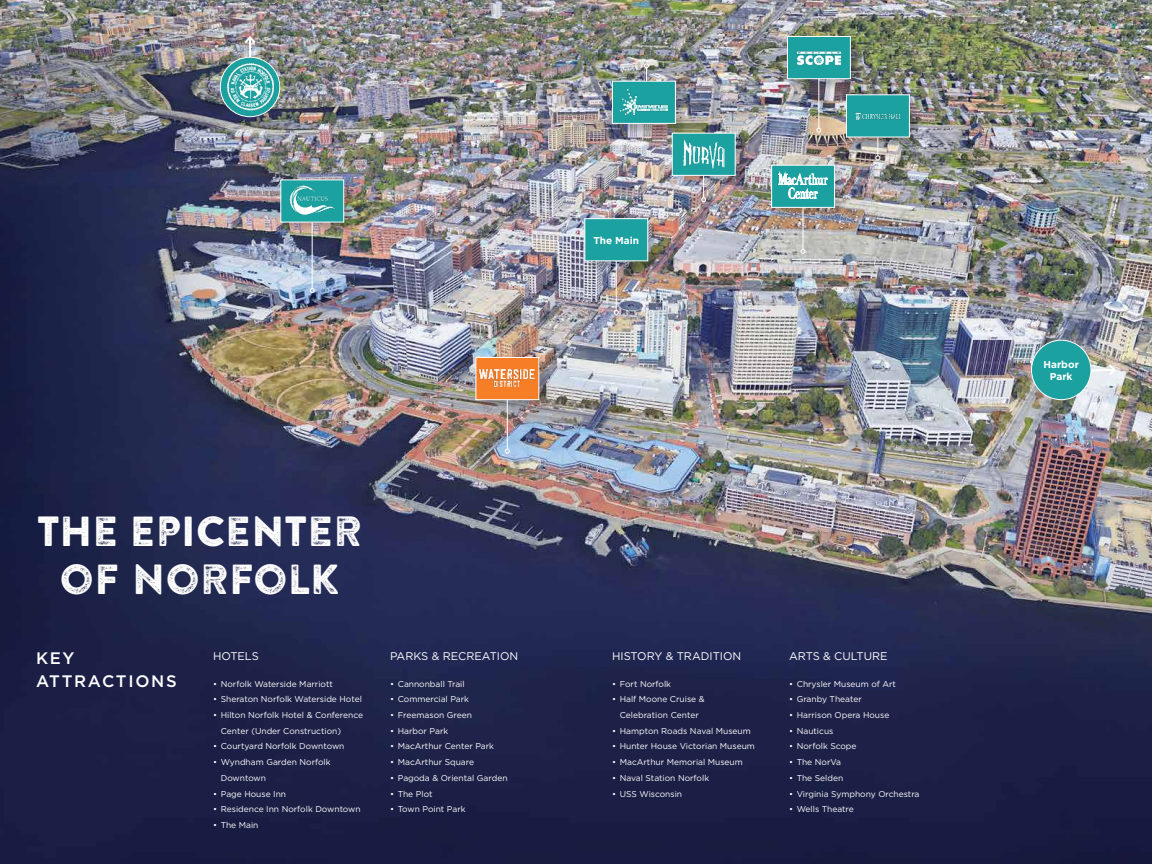
<style>
.page{position:relative;width:1152px;height:864px;background:#fff}
.page>*{position:absolute;margin:0;border:0;box-sizing:border-box;transform-origin:0 0}
.t1{font:42px/48px "Brandon Printed Two";letter-spacing:-.015em;color:#fff;text-align:center}
.t2{font:500 16.7px/23.3px "Gotham";letter-spacing:.1em;color:#fff}
.t3{font:11.1px "Gotham";color:#fff}
.t4{font:700 10px/12.8px "Gotham";color:#fff;text-align:center}
.t5{font:8.5px/15.7px "Gotham";color:#fff}
.t6{font:700 7px "Gotham";color:#1ca1a1}
</style>
<div class="page">
<img style="left:0;top:0;width:1152px;height:864px">
<hr style="left:249px;top:37px;width:2px;height:29px;background:#fff">
<svg style="left:242px;top:35px;width:16px;height:10px"></svg>
<svg style="left:220px;top:57px;width:60px;height:60px"></svg>
<div style="left:220px;top:57px;width:60px;height:60px;border:1px solid #fff;border-radius:50%"></div>
<img style="left:226px;top:63px;width:48px;height:48px">
<div style="left:585px;top:219px;width:75px;height:107px;background:#000;opacity:.19"></div>
<div style="left:584px;top:218px;width:64px;height:43px;background:#1ca1a1;border:1px solid #fff"></div>
<hr style="left:616px;top:261px;width:1px;height:49px;background:#fff">
<svg style="left:614px;top:310px;width:5px;height:5px"></svg>
<div style="left:476px;top:358px;width:75px;height:107px;background:#000;opacity:.19"></div>
<div style="left:475px;top:357px;width:64px;height:43px;background:#f57e27;border:1px solid #fff"></div>
<hr style="left:507px;top:400px;width:1px;height:49px;background:#fff">
<svg style="left:505px;top:449px;width:5px;height:5px"></svg>
<svg style="left:1091px;top:362px;width:26px;height:15px"></svg>
<div style="left:788px;top:37px;width:75px;height:107px;background:#000;opacity:.19"></div>
<div style="left:787px;top:36px;width:64px;height:43px;background:#1ca1a1;border:1px solid #fff"></div>
<hr style="left:818px;top:79px;width:1px;height:49px;background:#fff">
<svg style="left:816px;top:128px;width:5px;height:5px"></svg>
<div style="left:613px;top:65px;width:75px;height:71px;background:#000;opacity:.19"></div>
<div style="left:612px;top:81px;width:64px;height:43px;background:#1ca1a1;border:1px solid #fff"></div>
<svg style="left:644px;top:63px;width:5px;height:18px"></svg>
<div style="left:281px;top:180px;width:75px;height:124px;background:#000;opacity:.19"></div>
<div style="left:280px;top:179px;width:64px;height:44px;background:#1ca1a1;border:1px solid #fff"></div>
<hr style="left:312px;top:222px;width:1px;height:66px;background:#fff">
<svg style="left:310px;top:288px;width:5px;height:5px"></svg>
<img style="left:621px;top:90px;width:46px;height:25px">
<div style="left:1032px;top:340px;width:59px;height:60px;background:#1ca1a1;border-radius:50%"></div>
<div style="left:1031px;top:340px;width:61px;height:60px;border:1px solid #fff;border-radius:50%"></div>
<div style="left:673px;top:134px;width:75px;height:80px;background:#000;opacity:.19"></div>
<div style="left:672px;top:133px;width:64px;height:43px;background:#1ca1a1;border:1px solid #fff"></div>
<svg style="left:701px;top:175px;width:5px;height:27px"></svg>
<div style="left:847px;top:95px;width:75px;height:77px;background:#000;opacity:.19"></div>
<div style="left:846px;top:94px;width:64px;height:44px;background:#1ca1a1;border:1px solid #fff"></div>
<svg style="left:875px;top:137px;width:5px;height:23px"></svg>
<img style="left:683px;top:139px;width:41px;height:30px">
<img style="left:855px;top:112px;width:46px;height:8px">
<img style="left:796px;top:51px;width:46px;height:15px">
<img style="left:290px;top:186px;width:45px;height:29px">
<img style="left:480px;top:370px;width:55px;height:17px">
<div style="left:772px;top:166px;width:75px;height:99px;background:#000;opacity:.19"></div>
<div style="left:771px;top:165px;width:64px;height:43px;background:#1ca1a1;border:1px solid #fff"></div>
<hr style="left:802px;top:207px;width:1px;height:42px;background:#fff">
<svg style="left:800px;top:249px;width:5px;height:5px"></svg>
<svg style="left:778px;top:173px;width:50px;height:26px"></svg>
<h1 class="t1" style="left:36px;top:507px;width:328px">THE EPICENTER<br>OF NORFOLK</h1>
<p class="t4" style="left:593px;top:234px;width:47px">The Main</p>
<h2 class="t2" style="left:36px;top:646px;width:142px">KEY<br>ATTRACTIONS</h2>
<h3 class="t3" style="left:789px;top:649px;width:100px">ARTS &amp; CULTURE</h3>
<h3 class="t3" style="left:213px;top:649px;width:47px">HOTELS</h3>
<p class="t5" style="left:213px;top:676px;width:121px">• Norfolk Waterside Marriott</p>
<p class="t5" style="left:213px;top:691px;width:150px">• Sheraton Norfolk Waterside Hotel</p>
<p class="t5" style="left:221px;top:707px;width:144px;text-indent:-8px">• Hilton Norfolk Hotel &amp; Conference<br>Center (Under Construction)</p>
<p class="t5" style="left:213px;top:738px;width:133px">• Courtyard Norfolk Downtown</p>
<p class="t5" style="left:221px;top:754px;width:111px;text-indent:-8px">• Wyndham Garden Norfolk<br>Downtown</p>
<p class="t5" style="left:213px;top:786px;width:75px">• Page House Inn</p>
<p class="t5" style="left:213px;top:801px;width:149px">• Residence Inn Norfolk Downtown</p>
<p class="t5" style="left:213px;top:817px;width:47px">• The Main</p>
<h3 class="t3" style="left:390px;top:649px;width:130px">PARKS &amp; RECREATION</h3>
<p class="t5" style="left:390px;top:676px;width:76px">• Cannonball Trail</p>
<p class="t5" style="left:390px;top:691px;width:81px">• Commercial Park</p>
<p class="t5" style="left:390px;top:707px;width:84px">• Freemason Green</p>
<p class="t5" style="left:390px;top:723px;width:60px">• Harbor Park</p>
<p class="t5" style="left:390px;top:738px;width:106px">• MacArthur Center Park</p>
<p class="t5" style="left:390px;top:754px;width:86px">• MacArthur Square</p>
<p class="t5" style="left:390px;top:770px;width:119px">• Pagoda &amp; Oriental Garden</p>
<p class="t5" style="left:390px;top:786px;width:44px">• The Plot</p>
<p class="t5" style="left:390px;top:801px;width:77px">• Town Point Park</p>
<h3 class="t3" style="left:612px;top:649px;width:131px">HISTORY &amp; TRADITION</h3>
<p class="t5" style="left:612px;top:676px;width:61px">• Fort Norfolk</p>
<p class="t5" style="left:612px;top:691px;width:94px;text-align:center">• Half Moone Cruise &amp;<br>Celebration Center</p>
<p class="t5" style="left:612px;top:723px;width:140px">• Hampton Roads Naval Museum</p>
<p class="t5" style="left:612px;top:738px;width:145px">• Hunter House Victorian Museum</p>
<p class="t5" style="left:612px;top:754px;width:132px">• MacArthur Memorial Museum</p>
<p class="t5" style="left:612px;top:770px;width:99px">• Naval Station Norfolk</p>
<p class="t5" style="left:612px;top:786px;width:72px">• USS Wisconsin</p>
<p class="t5" style="left:789px;top:676px;width:109px">• Chrysler Museum of Art</p>
<p class="t5" style="left:789px;top:691px;width:74px">• Granby Theater</p>
<p class="t5" style="left:789px;top:707px;width:102px">• Harrison Opera House</p>
<p class="t5" style="left:789px;top:723px;width:46px">• Nauticus</p>
<p class="t5" style="left:789px;top:738px;width:69px">• Norfolk Scope</p>
<p class="t5" style="left:789px;top:754px;width:54px">• The NorVa</p>
<p class="t5" style="left:789px;top:770px;width:56px">• The Selden</p>
<p class="t5" style="left:789px;top:786px;width:132px">• Virginia Symphony Orchestra</p>
<p class="t5" style="left:789px;top:801px;width:66px">• Wells Theatre</p>
<p class="t6" style="left:1111px;top:21px;width:6px">9</p>
<p class="t4" style="left:1044px;top:358px;width:37px">Harbor<br>Park</p>
</div>
